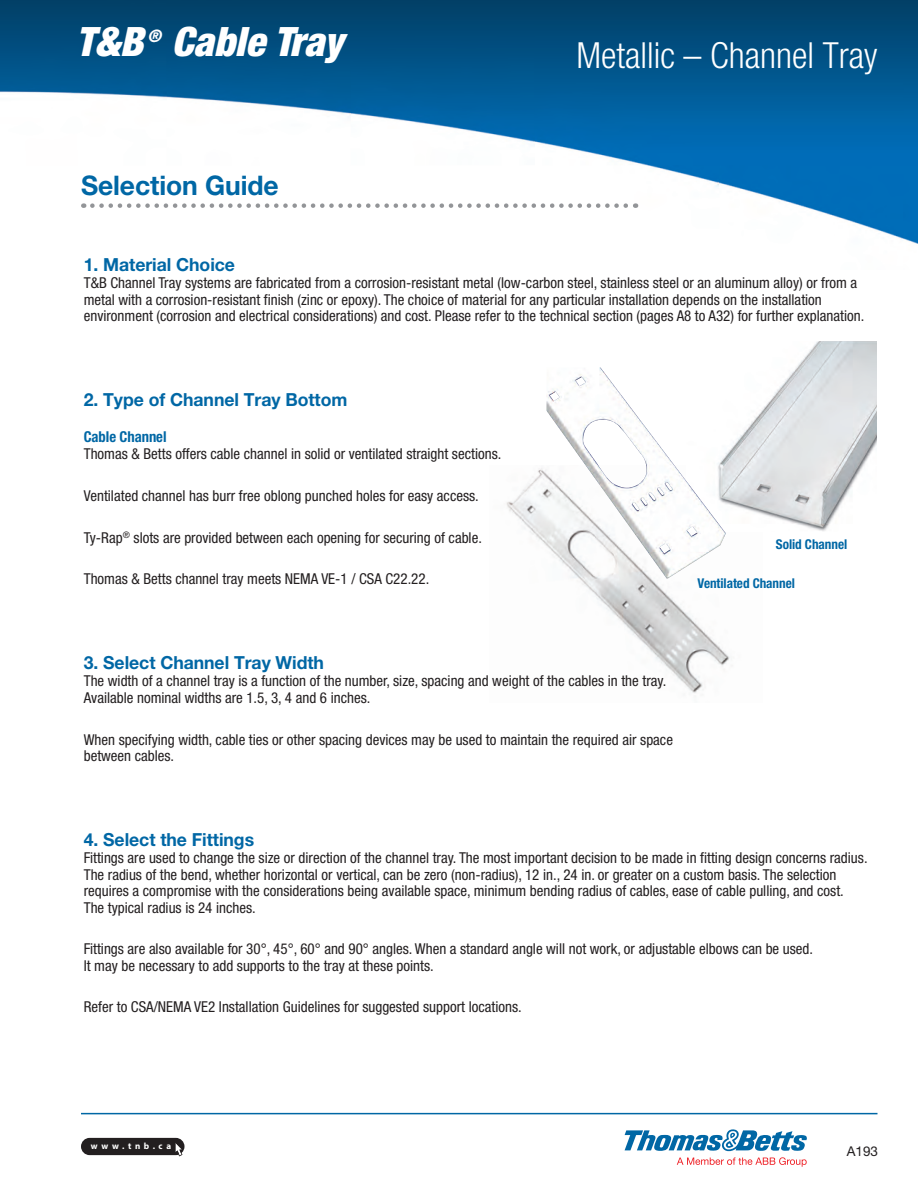
<style>
.page{position:relative;width:918px;height:1188px;background:#fff}
.page>*{position:absolute;margin:0;border:0;box-sizing:border-box;transform-origin:0 0}
.t1{font:italic 900 condensed 40.5px "Helvetica Neue LT Std";color:#fff}
.t2{font:300 condensed 36px "Helvetica Neue LT Std";color:#fff}
._18_18_Bold___L___Ru{font:700 27px "Helvetica Neue LT Std";letter-spacing:-.005em;color:#0067a5}
._12_12_5_Bold___L{font:700 18px "Helvetica Neue LT Std";letter-spacing:-.005em;color:#0067a5}
.t3{font:italic 900 condensed 17.25px "Helvetica Neue LT Std";color:#fff}
._10_12_57_condensed{font:condensed 15px/16.5px "Helvetica Neue LT Std";color:#231f20}
._12_12_5_Bold___L-2{font:700 condensed 15px "Helvetica Neue LT Std";letter-spacing:-.005em;color:#0067a5}
._9_9_5_Bold_condense{font:700 condensed 13.5px "Helvetica Neue LT Std";letter-spacing:-.005em;color:#0067a5}
.t4{font:13.5px "Helvetica Neue LT Std";color:#231f20}
.t5{font:700 9px "Myriad Pro";letter-spacing:.405em;color:#fff}
</style>
<div class="page">
<img style="left:0;top:0;width:918px;height:244px">
<div style="left:81px;top:1138px;width:103px;height:17px;background:#231f20;border-radius:9px"></div>
<svg style="left:175px;top:1143px;width:8px;height:13px"></svg>
<hr style="left:81px;top:1113px;width:797px;height:1px;background:#0067a5">
<svg style="left:625px;top:1129px;width:182px;height:38px"></svg>
<img style="left:506px;top:468px;width:224px;height:225px">
<svg style="left:92px;top:203px;width:544px;height:5px"></svg>
<img style="left:726px;top:341px;width:151px;height:191px">
<img style="left:546px;top:368px;width:180px;height:210px">
<h1 class="t1" style="left:76px;top:17px;width:68px">T&amp;B</h1>
<p class="t3" style="left:148px;top:25px;width:15px">®</p>
<h1 class="t1" style="left:172px;top:17px;width:173px">Cable Tray</h1>
<p class="_18_18_Bold___L___Ru" style="left:81px;top:168px;width:199px">Selection Guide</p>
<h2 class="t2" style="left:576px;top:34px;width:303px">Metallic – Channel Tray</h2>
<p class="_12_12_5_Bold___L" style="left:84px;top:253px;width:153px">1. Material Choice</p>
<p class="_10_12_57_condensed" style="left:84px;top:275px;width:782px">T&amp;B Channel Tray systems are fabricated from a corrosion-resistant metal (low-carbon steel, stainless steel or an aluminum alloy) or from a metal with a corrosion-resistant finish (zinc or epoxy). The choice of material for any particular installation depends on the installation environment (corrosion and electrical considerations) and cost. Please refer to the technical section (pages A8 to A32) for further explanation.</p>
<p class="_12_12_5_Bold___L" style="left:84px;top:388px;width:265px">2. Type of Channel Tray Bottom</p>
<p class="_12_12_5_Bold___L-2" style="left:84px;top:427px;width:84px">Cable Channel</p>
<p class="_10_12_57_condensed" style="left:84px;top:446px;width:419px">Thomas &amp; Betts offers cable channel in solid or ventilated straight sections.</p>
<p class="_10_12_57_condensed" style="left:84px;top:487px;width:397px">Ventilated channel has burr free oblong punched holes for easy access.</p>
<p class="_10_12_57_condensed" style="left:84px;top:529px;width:400px">Ty-Rap<sup>®</sup> slots are provided between each opening for securing of cable.</p>
<p class="_10_12_57_condensed" style="left:84px;top:571px;width:347px">Thomas &amp; Betts channel tray meets NEMA VE-1 / CSA C22.22.</p>
<p class="_9_9_5_Bold_condense" style="left:776px;top:536px;width:73px">Solid Channel</p>
<p class="_9_9_5_Bold_condense" style="left:698px;top:575px;width:99px">Ventilated Channel</p>
<p class="_12_12_5_Bold___L" style="left:84px;top:651px;width:242px">3. Select Channel Tray Width</p>
<p class="_10_12_57_condensed" style="left:84px;top:673px;width:584px">The width of a channel tray is a function of the number, size, spacing and weight of the cables in the tray.<br>Available nominal widths are 1.5, 3, 4 and 6 inches.</p>
<p class="_10_12_57_condensed" style="left:84px;top:731px;width:591px">When specifying width, cable ties or other spacing devices may be used to maintain the required air space between cables.</p>
<p class="_12_12_5_Bold___L" style="left:84px;top:828px;width:172px">4. Select the Fittings</p>
<p class="_10_12_57_condensed" style="left:84px;top:849px;width:785px">Fittings are used to change the size or direction of the channel tray. The most important decision to be made in fitting design concerns radius.<br>The radius of the bend, whether horizontal or vertical, can be zero (non-radius), 12 in., 24 in. or greater on a custom basis. The selection requires a compromise with the considerations being available space, minimum bending radius of cables, ease of cable pulling, and cost.<br>The typical radius is 24 inches.</p>
<p class="_10_12_57_condensed" style="left:84px;top:941px;width:731px">Fittings are also available for 30°, 45°, 60° and 90° angles. When a standard angle will not work, or adjustable elbows can be used.<br>It may be necessary to add supports to the tray at these points.</p>
<p class="_10_12_57_condensed" style="left:84px;top:999px;width:440px">Refer to CSA/NEMA VE2 Installation Guidelines for suggested support locations.</p>
<p class="t5" style="left:91px;top:1140px;width:82px">www.tnb.ca</p>
<p class="t4" style="left:847px;top:1144px;width:33px">A193</p>
</div>
